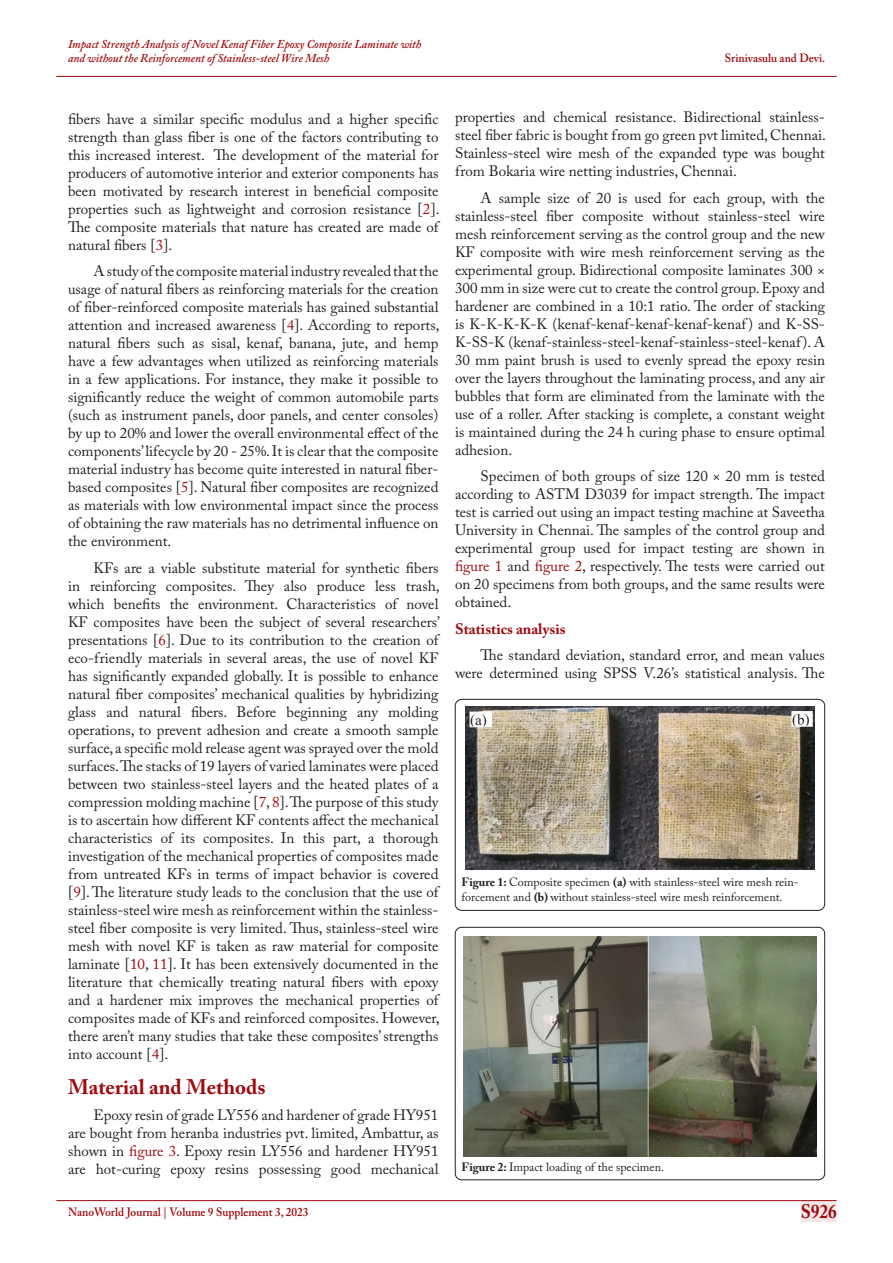
<style>
.page{position:relative;width:893px;height:1263px;background:#fff}
.page>*{position:absolute;margin:0;border:0;box-sizing:border-box;transform-origin:0 0}
.Heading_01{font:700 21px "Adobe Caslon Pro";color:#9e0b0f}
.t1{font:700 19.5px "Adobe Caslon Pro";color:#9e0b0f;scale:.9 1}
.Para{font:15px/18px "Adobe Caslon Pro";color:#231f20;text-align:justify}
.Heading_02{font:700 15px "Adobe Caslon Pro";color:#9e0b0f}
.t2{font:12px/15px "Adobe Caslon Pro";color:#231f20}
.t3{font:italic 600 12px/14.4px "Adobe Caslon Pro";color:#9e0b0f;scale:.95 1}
.t4{font:600 12px "Adobe Caslon Pro";color:#9e0b0f;scale:.95 1}
.s1{color:#9e0b0f}
.s2{font-weight:700}
</style>
<div class="page">
<div style="left:802px;top:1200px;width:34px;height:21px;background:#f5e7e7"></div>
<hr style="left:56px;top:1200px;width:781px;height:1px;background:#9e0b0f">
<hr style="left:56px;top:76px;width:781px;height:1px;background:#9e0b0f">
<div style="left:455px;top:699px;width:370px;height:212px;border:1px solid #231f20;border-radius:6px"></div>
<img style="left:465px;top:706px;width:349px;height:164px">
<div style="left:455px;top:927px;width:370px;height:253px;border:1px solid #231f20;border-radius:6px"></div>
<div style="left:461px;top:933px;width:358px;height:224px;background:linear-gradient(to right,#fff,#fff)"></div>
<img style="left:463px;top:936px;width:353px;height:220px">
<p class="t3" style="left:68px;top:37px;width:374px">Impact Strength Analysis of Novel Kenaf Fiber Epoxy Composite Laminate with and without the Reinforcement of Stainless-steel Wire Mesh</p>
<p class="t4" style="left:725px;top:51px;width:107px">Srinivasulu and Devi.</p>
<p class="Para" style="left:68px;top:109px;width:373px">fibers have a similar specific modulus and a higher specific strength than glass fiber is one of the factors contributing to this increased interest. The development of the material for producers of automotive interior and exterior components has been motivated by research interest in beneficial composite properties such as lightweight and corrosion resistance [<span class="s1">2</span>].<br>The composite materials that nature has created are made of natural fibers [<span class="s1">3</span>].</p>
<p class="Para" style="left:68px;top:262px;width:373px;text-indent:26px">A study of the composite material industry revealed that the usage of natural fibers as reinforcing materials for the creation of fiber-reinforced composite materials has gained substantial attention and increased awareness [<span class="s1">4</span>]. According to reports, natural fibers such as sisal, kenaf, banana, jute, and hemp have a few advantages when utilized as reinforcing materials in a few applications. For instance, they make it possible to significantly reduce the weight of common automobile parts (such as instrument panels, door panels, and center consoles) by up to 20% and lower the overall environmental effect of the components’ lifecycle by 20 - 25%. It is clear that the composite material industry has become quite interested in natural fiber&shy;based composites [<span class="s1">5</span>]. Natural fiber composites are recognized as materials with low environmental impact since the process of obtaining the raw materials has no detrimental influence on the environment.</p>
<p class="Para" style="left:68px;top:558px;width:373px;text-indent:26px">KFs are a viable substitute material for synthetic fibers in reinforcing composites. They also produce less trash, which benefits the environment. Characteristics of novel KF composites have been the subject of several researchers’ presentations [<span class="s1">6</span>]. Due to its contribution to the creation of eco-friendly materials in several areas, the use of novel KF has significantly expanded globally. It is possible to enhance natural fiber composites’ mechanical qualities by hybridizing glass and natural fibers. Before beginning any molding operations, to prevent adhesion and create a smooth sample surface, a specific mold release agent was sprayed over the mold surfaces. The stacks of 19 layers of varied laminates were placed between two stainless-steel layers and the heated plates of a compression molding machine [<span class="s1">7</span>, <span class="s1">8</span>]. The purpose of this study is to ascertain how different KF contents affect the mechanical characteristics of its composites. In this part, a thorough investigation of the mechanical properties of composites made from untreated KFs in terms of impact behavior is covered [<span class="s1">9</span>]. The literature study leads to the conclusion that the use of stainless-steel wire mesh as reinforcement within the stainless&shy;steel fiber composite is very limited. Thus, stainless-steel wire mesh with novel KF is taken as raw material for composite laminate [<span class="s1">10</span>, <span class="s1">11</span>]. It has been extensively documented in the literature that chemically treating natural fibers with epoxy and a hardener mix improves the mechanical properties of composites made of KFs and reinforced composites. However, there aren’t many studies that take these composites’ strengths into account [<span class="s1">4</span>].</p>
<p class="Heading_01" style="left:68px;top:1074px;width:199px">Material and Methods</p>
<p class="Para" style="left:68px;top:1106px;width:372px;text-indent:26px">Epoxy resin of grade LY556 and hardener of grade HY951 are bought from heranba industries pvt. limited, Ambattur, as shown in <span class="s1">figure 3</span>. Epoxy resin LY556 and hardener HY951 are hot-curing epoxy resins possessing good mechanical</p>
<p class="Para" style="left:455px;top:108px;width:372px">properties and chemical resistance. Bidirectional stainless&shy;steel fiber fabric is bought from go green pvt limited, Chennai.<br>Stainless-steel wire mesh of the expanded type was bought from Bokaria wire netting industries, Chennai.</p>
<p class="Para" style="left:455px;top:189px;width:371px;text-indent:26px">A sample size of 20 is used for each group, with the stainless-steel fiber composite without stainless-steel wire mesh reinforcement serving as the control group and the new KF composite with wire mesh reinforcement serving as the experimental group. Bidirectional composite laminates 300 × 300 mm in size were cut to create the control group. Epoxy and hardener are combined in a 10:1 ratio. The order of stacking is K-K-K-K-K (kenaf-kenaf-kenaf-kenaf-kenaf ) and K-SS-K-SS-K (kenaf-stainless-steel-kenaf-stainless-steel-kenaf ). A 30 mm paint brush is used to evenly spread the epoxy resin over the layers throughout the laminating process, and any air bubbles that form are eliminated from the laminate with the use of a roller. After stacking is complete, a constant weight is maintained during the 24 h curing phase to ensure optimal adhesion.</p>
<p class="Para" style="left:455px;top:467px;width:371px;text-indent:26px">Specimen of both groups of size 120 × 20 mm is tested according to ASTM D3039 for impact strength. The impact test is carried out using an impact testing machine at Saveetha University in Chennai. The samples of the control group and experimental group used for impact testing are shown in <span class="s1">figure 1</span> and <span class="s1">figure 2</span>, respectively. The tests were carried out on 20 specimens from both groups, and the same results were obtained.</p>
<p class="Heading_02" style="left:455px;top:620px;width:112px">Statistics analysis</p>
<p class="Para" style="left:455px;top:646px;width:371px;text-align:right">The standard deviation, standard error, and mean values were determined using SPSS V.26’s statistical analysis. The</p>
<p class="t2" style="left:461px;top:875px;width:339px"><span class="s2">Figure 1:</span> Composite specimen <span class="s2">(a)</span> with stainless-steel wire mesh rein&shy;forcement and <span class="s2">(b)</span> without stainless-steel wire mesh reinforcement.</p>
<p class="t2" style="left:461px;top:1159px;width:204px"><span class="s2">Figure 2:</span> Impact loading of the specimen.</p>
<p class="t4" style="left:68px;top:1204px;width:255px">NanoWorld Journal | Volume 9 Supplement 3, 2023</p>
<h2 class="t1" style="left:801px;top:1200px;width:42px">S926</h2>
</div>
